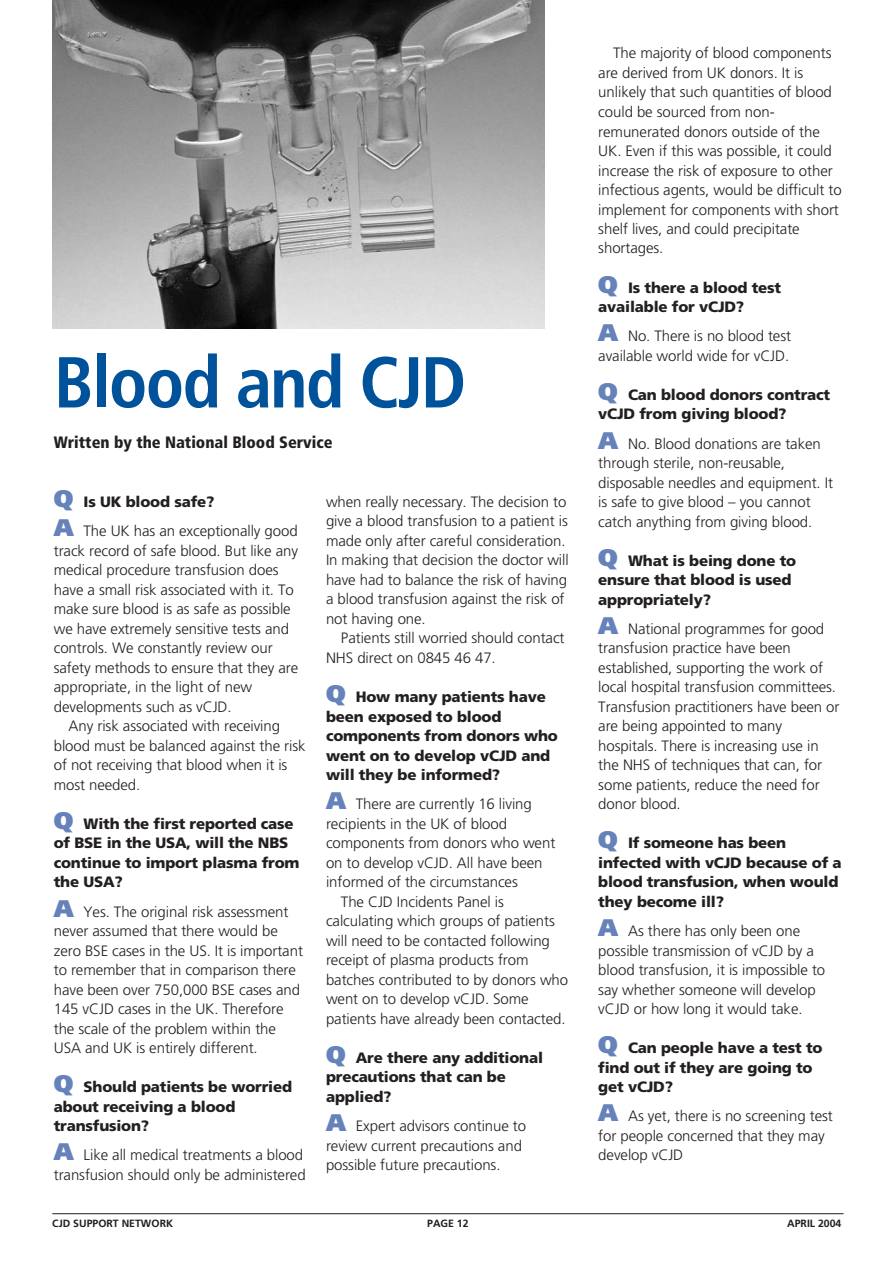
<style>
.page{position:relative;width:893px;height:1263px;background:#fff}
.page>*{position:absolute;margin:0;border:0;box-sizing:border-box;transform-origin:0 0}
.t1{font:700 condensed 72px "Frutiger";letter-spacing:-.025em;color:#00529b}
.t2{font:900 condensed 16.5px "Frutiger";color:#231f20}
.t3{font:300 15px/19.5px "Frutiger";letter-spacing:-.005em;color:#231f20}
.t4{font:900 15px/19.5px "Frutiger";letter-spacing:-.01em;color:#231f20}
.t5{font:700 10.5px "Frutiger";color:#231f20}
.s1{font-weight:900;font-size:24px;color:#6682ba}
.s2{font-weight:900}
.s3{font-size:24px;color:#6682ba}
</style>
<div class="page">
<hr style="left:52px;top:1213px;width:791px;height:1px;background:#231f20">
<img style="left:52px;top:0;width:492px;height:329px">
<h1 class="t1" style="left:54px;top:353px;width:414px">Blood and CJD</h1>
<p class="t2" style="left:54px;top:436px;width:280px">Written by the National Blood Service</p>
<p class="t3" style="left:54px;top:488px;width:245px;line-height:29.2px"><span class="s1">Q</span> <span class="s2">Is UK blood safe?<br></span><span class="s1">A</span> The UK has an exceptionally good</p>
<p class="t3" style="left:54px;top:542px;width:246px">track record of safe blood. But like any medical procedure transfusion does have a small risk associated with it. To make sure blood is as safe as possible we have extremely sensitive tests and controls. We constantly review our safety methods to ensure that they are appropriate, in the light of new developments such as vCJD.</p>
<p class="t3" style="left:54px;top:717px;width:253px;text-indent:15px">Any risk associated with receiving blood must be balanced against the risk of not receiving that blood when it is most needed.</p>
<p class="t4" style="left:54px;top:815px;width:247px"><span class="s3">Q</span> With the first reported case of BSE in the USA, will the NBS continue to import plasma from the USA?</p>
<p class="t3" style="left:54px;top:903px;width:251px"><span class="s1">A</span> Yes. The original risk assessment never assumed that there would be zero BSE cases in the US. It is important to remember that in comparison there have been over 750,000 BSE cases and 145 vCJD cases in the UK. Therefore the scale of the problem within the USA and UK is entirely different.</p>
<p class="t4" style="left:54px;top:1078px;width:240px"><span class="s3">Q</span> Should patients be worried about receiving a blood transfusion?</p>
<p class="t3" style="left:54px;top:1146px;width:253px"><span class="s1">A</span> Like all medical treatments a blood transfusion should only be administered</p>
<p class="t3" style="left:326px;top:493px;width:244px">when really necessary. The decision to give a blood transfusion to a patient is made only after careful consideration.<br>In making that decision the doctor will have had to balance the risk of having a blood transfusion against the risk of not having one.</p>
<p class="t3" style="left:326px;top:630px;width:240px;text-indent:15px">Patients still worried should contact<br>NHS direct on 0845 46 47.</p>
<p class="t4" style="left:326px;top:688px;width:233px"><span class="s3">Q</span> How many patients have been exposed to blood components from donors who went on to develop vCJD and will they be informed?</p>
<p class="t3" style="left:326px;top:795px;width:207px"><span class="s1">A</span> There are currently 16 living</p>
<p class="t3" style="left:326px;top:815px;width:182px">recipients in the UK of blood</p>
<p class="t3" style="left:326px;top:834px;width:231px">components from donors who went</p>
<p class="t3" style="left:326px;top:854px;width:218px">on to develop vCJD. All have been</p>
<p class="t3" style="left:326px;top:873px;width:193px">informed of the circumstances</p>
<p class="t3" style="left:341px;top:893px;width:164px">The CJD Incidents Panel is</p>
<p class="t3" style="left:326px;top:912px;width:230px">calculating which groups of patients</p>
<p class="t3" style="left:326px;top:932px;width:225px">will need to be contacted following</p>
<p class="t3" style="left:326px;top:951px;width:204px">receipt of plasma products from</p>
<p class="t3" style="left:326px;top:971px;width:244px">batches contributed to by donors who</p>
<p class="t3" style="left:326px;top:990px;width:204px">went on to develop vCJD. Some</p>
<p class="t3" style="left:326px;top:1010px;width:241px">patients have already been contacted.</p>
<p class="t4" style="left:326px;top:1049px;width:218px"><span class="s3">Q</span> Are there any additional precautions that can be applied?</p>
<p class="t3" style="left:326px;top:1117px;width:202px"><span class="s1">A</span> Expert advisors continue to review current precautions and possible future precautions.</p>
<p class="t3" style="left:598px;top:45px;width:245px;text-indent:15px">The majority of blood components are derived from UK donors. It is unlikely that such quantities of blood could be sourced from non&shy;remunerated donors outside of the UK. Even if this was possible, it could increase the risk of exposure to other infectious agents, would be difficult to implement for components with short shelf lives, and could precipitate shortages.</p>
<p class="t4" style="left:598px;top:279px;width:184px"><span class="s3">Q</span> Is there a blood test available for vCJD?</p>
<p class="t3" style="left:598px;top:327px;width:194px"><span class="s1">A</span> No. There is no blood test available world wide for vCJD.</p>
<p class="t4" style="left:598px;top:386px;width:233px"><span class="s3">Q</span> Can blood donors contract vCJD from giving blood?</p>
<p class="t3" style="left:598px;top:435px;width:236px"><span class="s1">A</span> No. Blood donations are taken through sterile, non-reusable, disposable needles and equipment. It is safe to give blood – you cannot catch anything from giving blood.</p>
<p class="t4" style="left:598px;top:552px;width:199px"><span class="s3">Q</span> What is being done to ensure that blood is used appropriately?</p>
<p class="t3" style="left:598px;top:620px;width:243px"><span class="s1">A</span> National programmes for good transfusion practice have been established, supporting the work of local hospital transfusion committees.<br>Transfusion practitioners have been or are being appointed to many hospitals. There is increasing use in the NHS of techniques that can, for some patients, reduce the need for donor blood.</p>
<p class="t4" style="left:598px;top:834px;width:245px"><span class="s3">Q</span> If someone has been infected with vCJD because of a blood transfusion, when would they become ill?</p>
<p class="t3" style="left:598px;top:922px;width:228px"><span class="s1">A</span> As there has only been one possible transmission of vCJD by a blood transfusion, it is impossible to say whether someone will develop vCJD or how long it would take.</p>
<p class="t4" style="left:598px;top:1039px;width:226px"><span class="s3">Q</span> Can people have a test to find out if they are going to get vCJD?</p>
<p class="t3" style="left:598px;top:1107px;width:236px"><span class="s1">A</span> As yet, there is no screening test for people concerned that they may develop vCJD</p>
<p class="t5" style="left:52px;top:1219px;width:122px">CJD SUPPORT NETWORK</p>
<p class="t5" style="left:427px;top:1219px;width:43px">PAGE 12</p>
<p class="t5" style="left:787px;top:1219px;width:56px">APRIL 2004</p>
</div>
